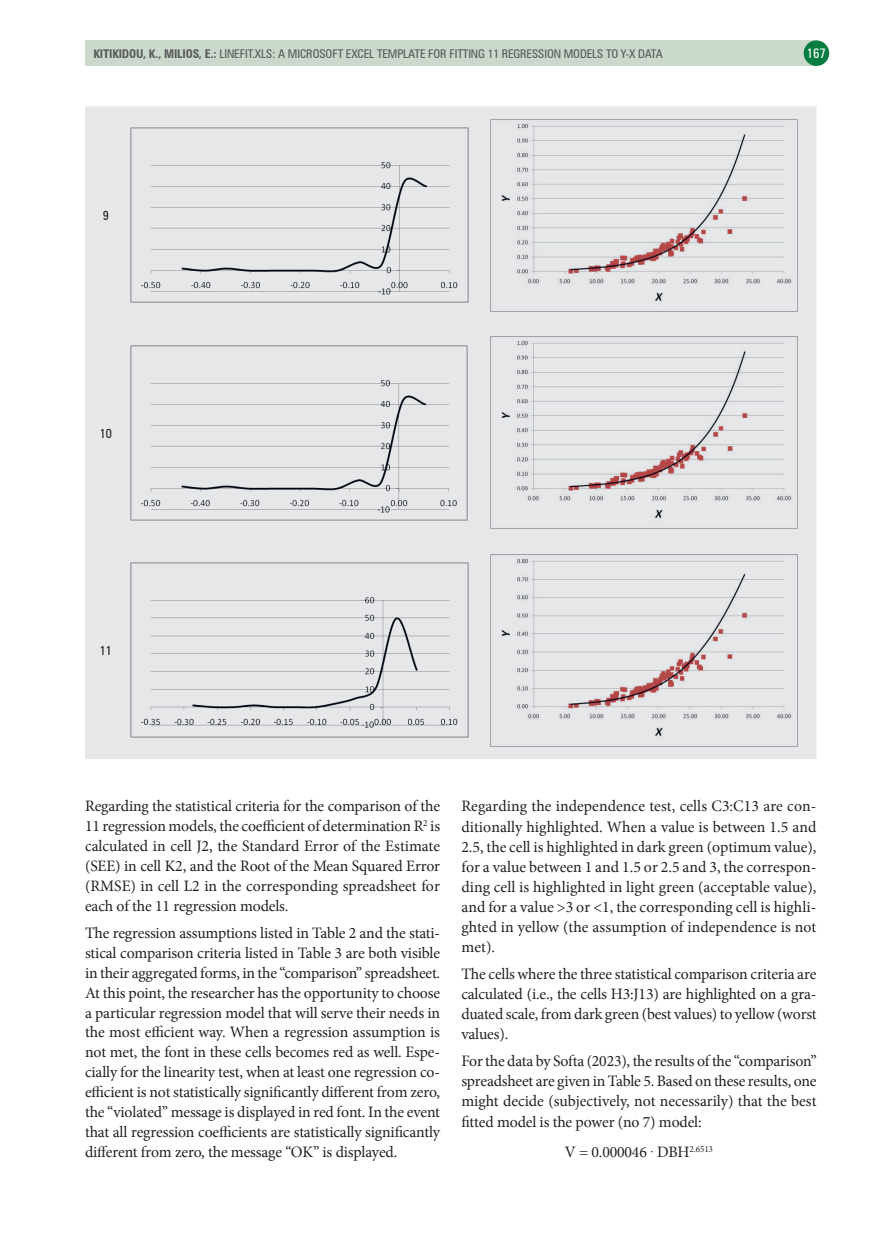
<style>
.page{position:relative;width:893px;height:1234px;background:#fff}
.page>*{position:absolute;margin:0;border:0;box-sizing:border-box;transform-origin:0 0}
.t1{font:15.75px/20px "Minion Pro";letter-spacing:-.01em;color:#231f20;text-align:justify}
.t2{font:condensed 13.5px "Zurich BT";color:#fff}
.t3{font:condensed 12.75px "Zurich BT";color:#231f20}
.t4{font:condensed 12px "Zurich BT";letter-spacing:-.01em;color:#57585a}
.s1{font-weight:700}
.s2{font-family:"Zurich BT";font-weight:300;font-stretch:condensed}
</style>
<div class="page">
<div style="left:85px;top:40px;width:731px;height:26px;background:#cad9cb"></div>
<div style="left:804px;top:40px;width:25px;height:26px;background:#057d41;border-radius:50%"></div>
<div style="left:85px;top:106px;width:731px;height:653px;background:#e6e7e9"></div>
<img style="left:130px;top:128px;width:338px;height:175px">
<img style="left:490px;top:119px;width:308px;height:192px">
<img style="left:130px;top:345px;width:338px;height:175px">
<img style="left:491px;top:336px;width:306px;height:192px">
<img style="left:130px;top:562px;width:338px;height:175px">
<img style="left:490px;top:554px;width:308px;height:192px">
<p class="t4" style="left:94px;top:46px;width:571px"><span class="s1">KITIKIDOU, K., MILIOS, E.:</span> LINEFIT.XLS: A MICROSOFT EXCEL TEMPLATE FOR FITTING 11 REGRESSION MODELS TO Y-X DATA</p>
<p class="t2" style="left:807px;top:45px;width:21px">167</p>
<p class="t3" style="left:103px;top:208px;width:8px">9</p>
<p class="t3" style="left:100px;top:425px;width:14px">10</p>
<p class="t3" style="left:100px;top:642px;width:14px">11</p>
<p class="t1" style="left:85px;top:796px;width:357px">Regarding the statistical criteria for the comparison of the 11 regression models, the coefficient of determination R<sup>2</sup> is calculated in cell J2, the Standard Error of the Estimate (SEE) in cell K2, and the Root of the Mean Squared Error (RMSE) in cell L2 in the corresponding spreadsheet for each of the 11 regression models.</p>
<p class="t1" style="left:85px;top:922px;width:357px">The regression assumptions listed in Table 2 and the stati&shy;stical comparison criteria listed in Table 3 are both visible in their aggregated forms, in the “comparison” spreadsheet.<br>At this point, the researcher has the opportunity to choose a particular regression model that will serve their needs in the most efficient way. When a regression assumption is not met, the font in these cells becomes red as well. Espe&shy;cially for the linearity test, when at least one regression co&shy;efficient is not statistically significantly different from zero, the “violated” message is displayed in red font. In the event that all regression coefficients are statistically significantly different from zero, the message “OK” is displayed.</p>
<p class="t1" style="left:461px;top:796px;width:357px">Regarding the independence test, cells C3:C13 are con&shy;ditionally highlighted. When a value is between 1.5 and 2.5, the cell is highlighted in dark green (optimum value), for a value between 1 and 1.5 or 2.5 and 3, the correspon&shy;ding cell is highlighted in light green (acceptable value), and for a value &gt;3 or &lt;1, the corresponding cell is highli&shy;ghted in yellow (the assumption of independence is not met).</p>
<p class="t1" style="left:461px;top:963px;width:357px">The cells where the three statistical comparison criteria are calculated (i.e., the cells H3:J13) are highlighted on a gra&shy;duated scale, from dark green (best values) to yellow (worst values).</p>
<p class="t1" style="left:461px;top:1050px;width:357px">For the data by Softa (2023), the results of the “comparison” spreadsheet are given in Table 5. Based on these results, one might decide (subjectively, not necessarily) that the best fitted model is the power (no 7) model:</p>
<p class="t1" style="left:565px;top:1141px;width:150px">V = 0.000046 <span class="s2">·</span> DBH<sup>2.6513</sup></p>
</div>
